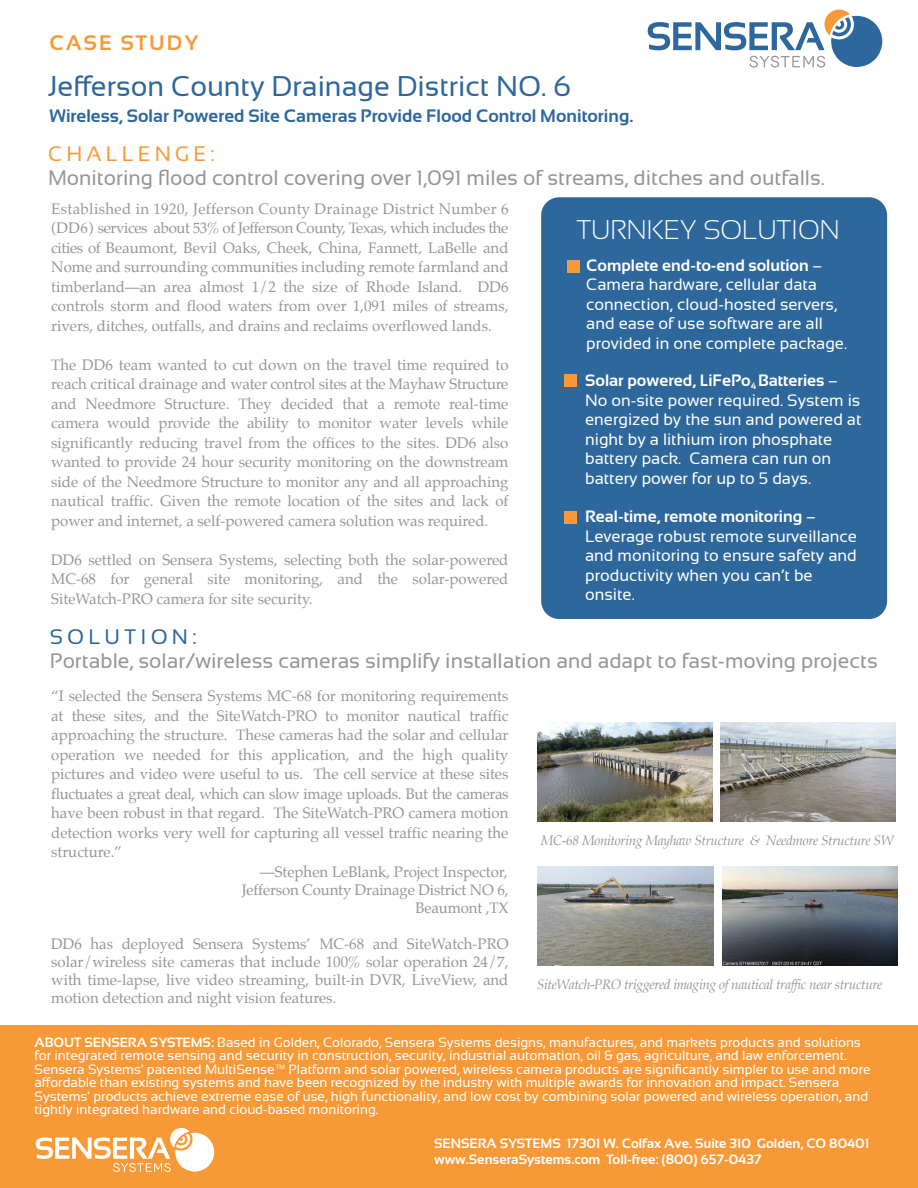
<style>
.page{position:relative;width:918px;height:1188px;background:#fff}
.page>*{position:absolute;margin:0;border:0;box-sizing:border-box;transform-origin:0 0}
.t1{font:28.5px "Sansation";color:#2d679b}
.t2{font:300 27px "Sansation";color:#fff}
.t3{font:21px "Sansation";color:#939698}
.t4{font:21px "Sansation";letter-spacing:.2em;color:#f79936}
.t5{font:700 21px "Sansation";letter-spacing:.1em;color:#f79936}
.t6{font:21px "Sansation";letter-spacing:.2em;color:#2d679b}
.t7{font:700 18px "Sansation";color:#2d679b}
.t8{font:16.5px/19.5px "Sansation";color:#fff}
.t9{font:15px/19.5px "Palatino";color:#939698;text-align:justify}
.t10{font:15px "Palatino";letter-spacing:-.025em;color:#939698}
.t11{font:13.5px/13.5px "Sansation";color:#fff}
.t12{font:italic 13.5px "Palatino";letter-spacing:-.025em;color:#939698}
.t13{font:700 13.5px/16.5px "Sansation";color:#fff}
.s1{font-weight:700}
</style>
<div class="page">
<svg style="left:648px;top:9px;width:234px;height:59px"></svg>
<div style="left:0;top:1025px;width:918px;height:163px;background:#f79936"></div>
<div style="left:541px;top:197px;width:346px;height:422px;background:#2d679b;border-radius:18px"></div>
<div style="left:567px;top:260px;width:12px;height:13px;background:#f79936"></div>
<div style="left:564px;top:374px;width:13px;height:13px;background:#f79936"></div>
<div style="left:564px;top:511px;width:13px;height:13px;background:#f79936"></div>
<svg style="left:36px;top:1128px;width:178px;height:44px"></svg>
<img style="left:537px;top:722px;width:175px;height:99px">
<img style="left:720px;top:722px;width:175px;height:99px">
<img style="left:722px;top:866px;width:176px;height:99px">
<img style="left:538px;top:866px;width:175px;height:99px">
<h3 class="t5" style="left:50px;top:31px;width:150px">CASE STUDY</h3>
<h1 class="t1" style="left:48px;top:70px;width:525px">Jefferson County Drainage District NO. 6</h1>
<p class="t7" style="left:50px;top:105px;width:586px">Wireless, Solar Powered Site Cameras Provide Flood Control Monitoring.</p>
<h3 class="t4" style="left:48px;top:142px;width:168px">CHALLENGE:</h3>
<h3 class="t3" style="left:48px;top:166px;width:778px">Monitoring flood control covering over 1,091 miles of streams, ditches and outfalls.</h3>
<h2 class="t2" style="left:577px;top:214px;width:264px">TURNKEY SOLUTION</h2>
<p class="t8" style="left:586px;top:255px;width:262px"><span class="s1">Complete end-to-end solution</span> – Camera hardware, cellular data connection, cloud-hosted servers, and ease of use software are all provided in one complete package.</p>
<p class="t8" style="left:585px;top:371px;width:278px"><span class="s1">Solar powered, LiFePo</span><sub>4</sub> <span class="s1">Batteries</span> – No on-site power required. System is energized by the sun and powered at night by a lithium iron phosphate battery pack. Camera can run on battery power for up to 5 days.</p>
<p class="t8" style="left:585px;top:507px;width:273px"><span class="s1">Real-time, remote monitoring</span> –<br>Leverage robust remote surveillance and monitoring to ensure safety and productivity when you can’t be onsite.</p>
<p class="t9" style="left:51px;top:199px;width:459px">Established in 1920, Jefferson County Drainage District Number 6 (DD6) services about 53% of Jefferson County, Texas, which includes the cities of Beaumont, Bevil Oaks, Cheek, China, Fannett, LaBelle and Nome and surrounding communities including remote farmland and timberland—an area almost 1/2 the size of Rhode Island. DD6 controls storm and flood waters from over 1,091 miles of streams, rivers, ditches, outfalls, and drains and reclaims overflowed lands.</p>
<p class="t9" style="left:51px;top:355px;width:459px">The DD6 team wanted to cut down on the travel time required to reach critical drainage and water control sites at the Mayhaw Structure and Needmore Structure. They decided that a remote real-time camera would provide the ability to monitor water levels while significantly reducing travel from the offices to the sites. DD6 also wanted to provide 24 hour security monitoring on the downstream side of the Needmore Structure to monitor any and all approaching nautical traffic. Given the remote location of the sites and lack of power and internet, a self-powered camera solution was required.</p>
<p class="t9" style="left:51px;top:550px;width:459px">DD6 settled on Sensera Systems, selecting both the solar-powered MC-68 for general site monitoring, and the solar-powered SiteWatch-PRO camera for site security.</p>
<h3 class="t6" style="left:50px;top:625px;width:149px">SOLUTION:</h3>
<h3 class="t3" style="left:50px;top:649px;width:830px">Portable, solar/wireless cameras simplify installation and adapt to fast-moving projects</h3>
<p class="t9" style="left:51px;top:686px;width:459px">“I selected the Sensera Systems MC-68 for monitoring requirements</p>
<p class="t9" style="left:51px;top:706px;width:459px">at these sites, and the SiteWatch-PRO to monitor nautical traffic</p>
<p class="t9" style="left:51px;top:725px;width:459px">approaching the structure. These cameras had the solar and cellular</p>
<p class="t9" style="left:51px;top:745px;width:459px">operation we needed for this application, and the high quality</p>
<p class="t9" style="left:51px;top:764px;width:459px">pictures and video were useful to us. The cell service at these sites</p>
<p class="t10" style="left:51px;top:781px;width:459px">fluctuates a great deal, which can slow image uploads. But the cameras</p>
<p class="t9" style="left:51px;top:803px;width:459px">have been robust in that regard. The SiteWatch-PRO camera motion</p>
<p class="t9" style="left:51px;top:823px;width:459px">detection works very well for capturing all vessel traffic nearing the</p>
<p class="t9" style="left:51px;top:842px;width:72px">structure.”</p>
<p class="t9" style="left:260px;top:862px;width:249px">—Stephen LeBlank, Project Inspector,</p>
<p class="t9" style="left:242px;top:881px;width:268px;line-height:18px;text-align:right">Jefferson County Drainage District NO 6,<br>Beaumont ,TX</p>
<p class="t9" style="left:51px;top:935px;width:459px;line-height:18px">DD6 has deployed Sensera Systems’ MC-68 and SiteWatch-PRO solar/wireless site cameras that include 100% solar operation 24/7, with time-lapse, live video streaming, built-in DVR, LiveView, and motion detection and night vision features.</p>
<p class="t12" style="left:541px;top:829px;width:354px">MC-68 Monitoring Mayhaw Structure &amp; Needmore Structure SW</p>
<p class="t12" style="left:537px;top:973px;width:347px">SiteWatch-PRO triggered imaging of nautical traffic near structure</p>
<p class="t11" style="left:34px;top:1035px;width:838px"><span class="s1">ABOUT SENSERA SYSTEMS:</span> Based in Golden, Colorado, Sensera Systems designs, manufactures, and markets products and solutions for integrated remote sensing and security in construction, security, industrial automation, oil &amp; gas, agriculture, and law enforcement.<br>Sensera Systems' patented MultiSense™ Platform and solar powered, wireless camera products are significantly simpler to use and more affordable than existing systems and have been recognized by the industry with multiple awards for innovation and impact. Sensera Systems' products achieve extreme ease of use, high functionality, and low cost by combining solar powered and wireless operation, and tightly integrated hardware and cloud-based monitoring.</p>
<p class="t13" style="left:434px;top:1135px;width:437px">SENSERA SYSTEMS 17301 W. Colfax Ave. Suite 310 Golden, CO 80401 www.SenseraSystems.com Toll-free: (800) 657-0437</p>
</div>
